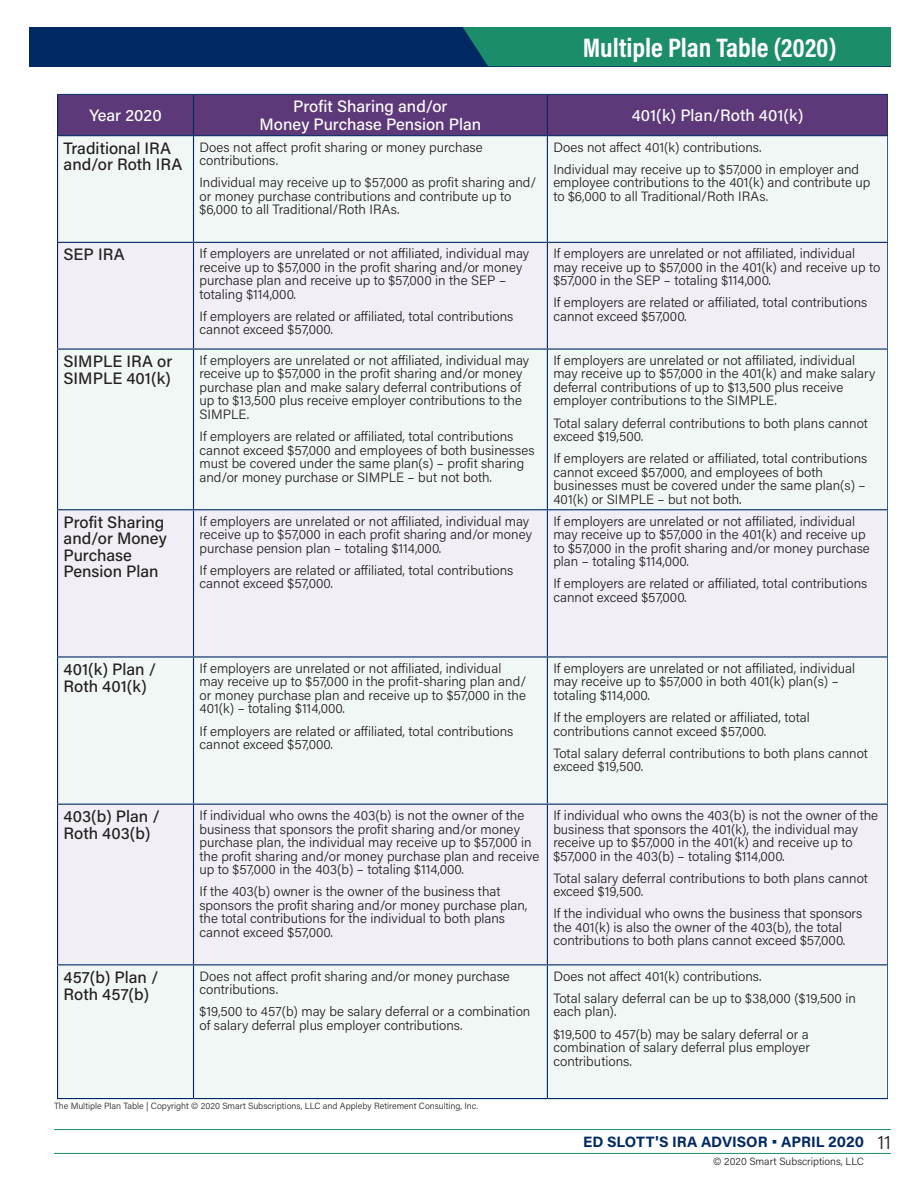
<style>
.page{position:relative;width:918px;height:1188px;background:#fff}
.page>*{position:absolute;margin:0;border:0;box-sizing:border-box;transform-origin:0 0}
.Top_Header_Right{font:700 27px "Acumin Pro Cond";color:#fff}
.Body{font:500 16.5px/16.5px "Acumin Pro";color:#231f20}
.Body-2{font:500 16.5px/17.2px "Acumin Pro";color:#fff;text-align:center}
.t1{font:700 15px "Acumin Pro";letter-spacing:-.005em;color:#002964}
.Body-3{font:300 13.5px/13.5px "Acumin Pro";color:#231f20}
.t2{font:300 10.5px "Acumin Pro";color:#231f20}
.Body-4{font:300 9px "Acumin Pro";color:#231f20}
.s1{font-weight:300;font-size:19.5px;color:#231f20}
</style>
<div class="page">
<div style="left:29px;top:27px;width:862px;height:39px;background:#002964"></div>
<div style="left:463px;top:27px;width:428px;height:39px;background:#1c8d6a"></div>
<hr style="left:54px;top:1129px;width:837px;height:1px;background:#1c8d6a">
<hr style="left:54px;top:1153px;width:837px;height:1px;background:#1c8d6a">
<div style="left:58px;top:95px;width:829px;height:40px;background:#5e397a"></div>
<div style="left:58px;top:136px;width:829px;height:962px;background:#f1f7f4"></div>
<div style="left:58px;top:243px;width:829px;height:721px;background:#f1eff5"></div>
<hr style="left:193px;top:95px;width:1px;height:40px;background:#002964">
<hr style="left:547px;top:95px;width:1px;height:40px;background:#002964">
<hr style="left:57px;top:135px;width:137px;height:1px;background:#002964">
<hr style="left:194px;top:135px;width:353px;height:1px;background:#002964">
<hr style="left:193px;top:136px;width:1px;height:106px;background:#002964">
<hr style="left:547px;top:135px;width:341px;height:1px;background:#002964">
<hr style="left:547px;top:136px;width:1px;height:106px;background:#002964">
<hr style="left:57px;top:242px;width:137px;height:1px;background:#002964">
<hr style="left:194px;top:242px;width:353px;height:1px;background:#002964">
<hr style="left:193px;top:243px;width:1px;height:106px;background:#002964">
<hr style="left:547px;top:242px;width:341px;height:1px;background:#002964">
<hr style="left:547px;top:243px;width:1px;height:106px;background:#002964">
<hr style="left:57px;top:349px;width:137px;height:1px;background:#002964">
<hr style="left:194px;top:349px;width:353px;height:1px;background:#002964">
<hr style="left:193px;top:350px;width:1px;height:159px;background:#002964">
<hr style="left:547px;top:349px;width:341px;height:1px;background:#002964">
<hr style="left:547px;top:350px;width:1px;height:159px;background:#002964">
<hr style="left:57px;top:509px;width:137px;height:1px;background:#002964">
<hr style="left:194px;top:509px;width:353px;height:1px;background:#002964">
<hr style="left:193px;top:510px;width:1px;height:146px;background:#002964">
<hr style="left:547px;top:509px;width:341px;height:1px;background:#002964">
<hr style="left:547px;top:510px;width:1px;height:146px;background:#002964">
<hr style="left:57px;top:656px;width:137px;height:2px;background:#002964">
<hr style="left:194px;top:656px;width:353px;height:2px;background:#002964">
<hr style="left:193px;top:658px;width:1px;height:146px;background:#002964">
<hr style="left:547px;top:656px;width:341px;height:2px;background:#002964">
<hr style="left:547px;top:658px;width:1px;height:146px;background:#002964">
<hr style="left:57px;top:804px;width:137px;height:1px;background:#002964">
<hr style="left:194px;top:804px;width:353px;height:1px;background:#002964">
<hr style="left:193px;top:805px;width:1px;height:159px;background:#002964">
<hr style="left:547px;top:804px;width:341px;height:1px;background:#002964">
<hr style="left:547px;top:805px;width:1px;height:159px;background:#002964">
<hr style="left:57px;top:964px;width:137px;height:1px;background:#002964">
<hr style="left:194px;top:964px;width:353px;height:1px;background:#002964">
<hr style="left:193px;top:965px;width:1px;height:133px;background:#002964">
<hr style="left:547px;top:964px;width:341px;height:1px;background:#002964">
<hr style="left:547px;top:965px;width:1px;height:133px;background:#002964">
<hr style="left:57px;top:1098px;width:137px;height:1px;background:#002964">
<hr style="left:194px;top:1098px;width:353px;height:1px;background:#002964">
<hr style="left:547px;top:1098px;width:341px;height:1px;background:#002964">
<p class="Top_Header_Right" style="left:583px;top:29px;width:256px">Multiple Plan Table (2020)</p>
<p class="Body-2" style="left:89px;top:106px;width:74px">Year 2020</p>
<p class="Body-2" style="left:260px;top:97px;width:223px">Profit Sharing and/or<br>Money Purchase Pension Plan</p>
<p class="Body-2" style="left:632px;top:106px;width:173px">401(k) Plan/Roth 401(k)</p>
<p class="Body" style="left:64px;top:139px;width:120px">Traditional IRA and/or Roth IRA</p>
<p class="Body-3" style="left:200px;top:140px;width:285px">Does not affect profit sharing or money purchase contributions.</p>
<p class="Body-3" style="left:200px;top:175px;width:338px">Individual may receive up to $57,000 as profit sharing and/ or money purchase contributions and contribute up to $6,000 to all Traditional/Roth IRAs.</p>
<p class="Body-3" style="left:553px;top:140px;width:210px">Does not affect 401(k) contributions.</p>
<p class="Body-3" style="left:553px;top:162px;width:318px">Individual may receive up to $57,000 in employer and employee contributions to the 401(k) and contribute up to $6,000 to all Traditional/Roth IRAs.</p>
<p class="Body" style="left:64px;top:246px;width:63px">SEP IRA</p>
<p class="Body-3" style="left:200px;top:246px;width:331px">If employers are unrelated or not affiliated, individual may receive up to $57,000 in the profit sharing and/or money purchase plan and receive up to $57,000 in the SEP – totaling $114,000.</p>
<p class="Body-3" style="left:200px;top:309px;width:315px">If employers are related or affiliated, total contributions cannot exceed $57,000.</p>
<p class="Body" style="left:64px;top:352px;width:110px">SIMPLE IRA or<br>SIMPLE 401(k)</p>
<p class="Body-3" style="left:200px;top:353px;width:331px">If employers are unrelated or not affiliated, individual may receive up to $57,000 in the profit sharing and/or money purchase plan and make salary deferral contributions of up to $13,500 plus receive employer contributions to the SIMPLE.</p>
<p class="Body-3" style="left:200px;top:429px;width:337px">If employers are related or affiliated, total contributions cannot exceed $57,000 and employees of both businesses must be covered under the same plan(s) – profit sharing and/or money purchase or SIMPLE – but not both.</p>
<p class="Body" style="left:64px;top:513px;width:105px">Profit Sharing and/or Money<br>Purchase<br>Pension Plan</p>
<p class="Body-3" style="left:200px;top:514px;width:334px">If employers are unrelated or not affiliated, individual may receive up to $57,000 in each profit sharing and/or money purchase pension plan – totaling $114,000.</p>
<p class="Body-3" style="left:200px;top:563px;width:315px">If employers are related or affiliated, total contributions cannot exceed $57,000.</p>
<p class="Body-3" style="left:553px;top:246px;width:329px">If employers are unrelated or not affiliated, individual may receive up to $57,000 in the 401(k) and receive up to $57,000 in the SEP – totaling $114,000.</p>
<p class="Body-3" style="left:553px;top:295px;width:315px">If employers are related or affiliated, total contributions cannot exceed $57,000.</p>
<p class="Body-3" style="left:553px;top:353px;width:323px">If employers are unrelated or not affiliated, individual may receive up to $57,000 in the 401(k) and make salary deferral contributions of up to $13,500 plus receive employer contributions to the SIMPLE.</p>
<p class="Body-3" style="left:553px;top:416px;width:316px">Total salary deferral contributions to both plans cannot exceed $19,500.</p>
<p class="Body-3" style="left:553px;top:451px;width:315px">If employers are related or affiliated, total contributions cannot exceed $57,000, and employees of both businesses must be covered under the same plan(s) – 401(k) or SIMPLE – but not both.</p>
<p class="Body-3" style="left:553px;top:514px;width:318px">If employers are unrelated or not affiliated, individual may receive up to $57,000 in the 401(k) and receive up to $57,000 in the profit sharing and/or money purchase plan – totaling $114,000.</p>
<p class="Body-3" style="left:553px;top:576px;width:315px">If employers are related or affiliated, total contributions cannot exceed $57,000.</p>
<p class="Body" style="left:64px;top:660px;width:94px">401(k) Plan /<br>Roth 401(k)</p>
<p class="Body-3" style="left:200px;top:661px;width:328px">If employers are unrelated or not affiliated, individual may receive up to $57,000 in the profit-sharing plan and/ or money purchase plan and receive up to $57,000 in the 401(k) – totaling $114,000.</p>
<p class="Body-3" style="left:200px;top:724px;width:315px">If employers are related or affiliated, total contributions cannot exceed $57,000.</p>
<p class="Body-3" style="left:553px;top:661px;width:303px">If employers are unrelated or not affiliated, individual may receive up to $57,000 in both 401(k) plan(s) – totaling $114,000.</p>
<p class="Body-3" style="left:553px;top:710px;width:258px">If the employers are related or affiliated, total contributions cannot exceed $57,000.</p>
<p class="Body-3" style="left:553px;top:746px;width:316px">Total salary deferral contributions to both plans cannot exceed $19,500.</p>
<p class="Body" style="left:64px;top:808px;width:98px">403(b) Plan /<br>Roth 403(b)</p>
<p class="Body-3" style="left:200px;top:808px;width:341px">If individual who owns the 403(b) is not the owner of the business that sponsors the profit sharing and/or money purchase plan, the individual may receive up to $57,000 in the profit sharing and/or money purchase plan and receive up to $57,000 in the 403(b) – totaling $114,000.</p>
<p class="Body-3" style="left:200px;top:884px;width:330px">If the 403(b) owner is the owner of the business that sponsors the profit sharing and/or money purchase plan, the total contributions for the individual to both plans cannot exceed $57,000.</p>
<p class="Body" style="left:64px;top:968px;width:97px">457(b) Plan /<br>Roth 457(b)</p>
<p class="Body-3" style="left:200px;top:969px;width:312px">Does not affect profit sharing and/or money purchase contributions.</p>
<p class="Body-3" style="left:200px;top:1004px;width:332px">$19,500 to 457(b) may be salary deferral or a combination of salary deferral plus employer contributions.</p>
<p class="Body-4" style="left:54px;top:1099px;width:426px">The Multiple Plan Table | Copyright © 2020 Smart Subscriptions, LLC and Appleby Retirement Consulting, Inc.</p>
<p class="Body-3" style="left:553px;top:808px;width:326px">If individual who owns the 403(b) is not the owner of the business that sponsors the 401(k), the individual may receive up to $57,000 in the 401(k) and receive up to $57,000 in the 403(b) – totaling $114,000.</p>
<p class="Body-3" style="left:553px;top:871px;width:316px">Total salary deferral contributions to both plans cannot exceed $19,500.</p>
<p class="Body-3" style="left:553px;top:906px;width:310px">If the individual who owns the business that sponsors the 401(k) is also the owner of the 403(b), the total contributions to both plans cannot exceed $57,000.</p>
<p class="Body-3" style="left:553px;top:969px;width:210px">Does not affect 401(k) contributions.</p>
<p class="Body-3" style="left:553px;top:991px;width:304px">Total salary deferral can be up to $38,000 ($19,500 in each plan).</p>
<p class="Body-3" style="left:553px;top:1027px;width:258px;text-align:justify">$19,500 to 457(b) may be salary deferral or a combination of salary deferral plus employer contributions.</p>
<p class="t1" style="left:583px;top:1131px;width:309px">ED SLOTT'S IRA ADVISOR • APRIL 2020 <span class="s1">11</span></p>
<p class="t2" style="left:713px;top:1155px;width:152px">© 2020 Smart Subscriptions, LLC</p>
</div>
